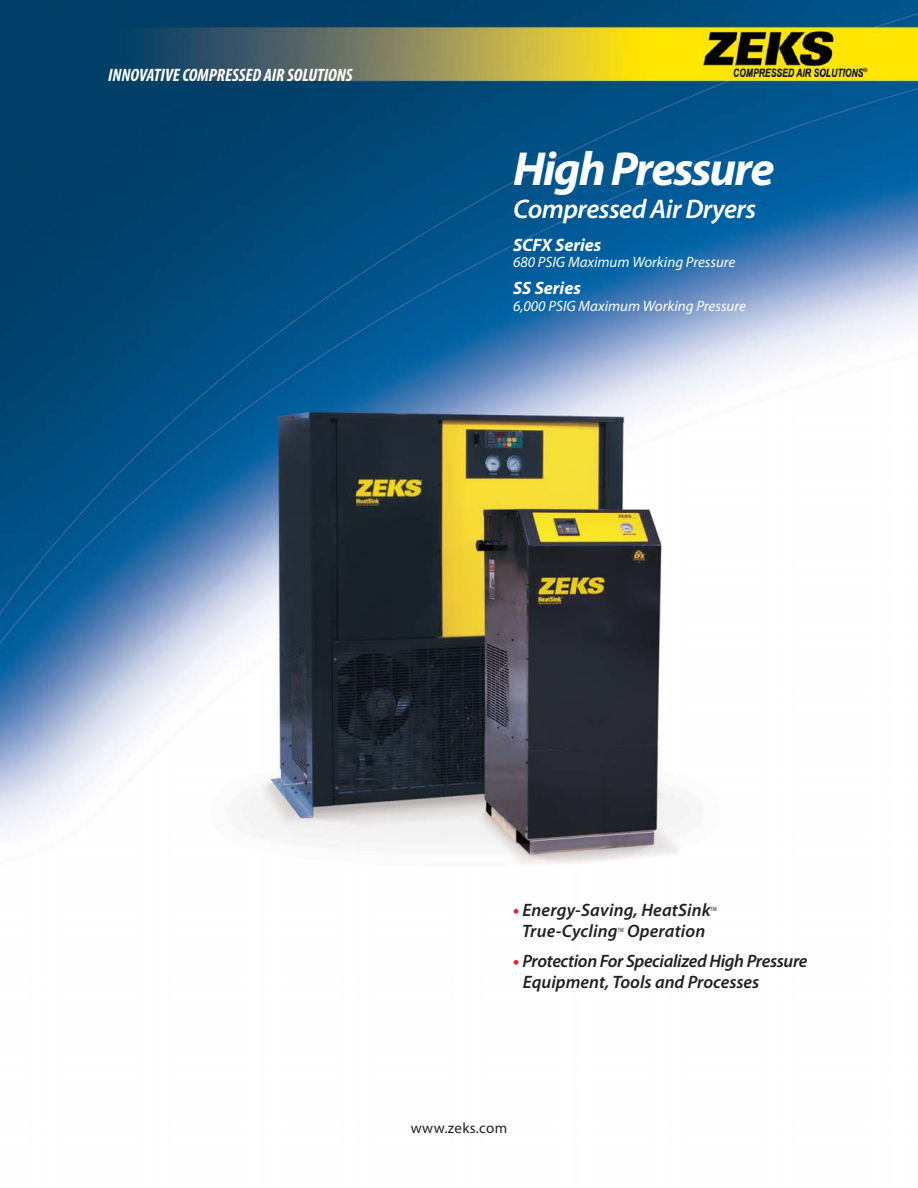
<style>
.page{position:relative;width:918px;height:1188px;background:#fff}
.page>*{position:absolute;margin:0;border:0;box-sizing:border-box;transform-origin:0 0}
.t1{font:italic 700 48px "Myriad Pro";letter-spacing:-.04em;color:#fff}
.t2{font:italic 600 27px "Myriad Pro";letter-spacing:-.02em;color:#fff}
.t3{font:italic 600 18px/21px "Myriad Pro";letter-spacing:-.02em;color:#231f20}
.t4{font:italic 600 18px "Myriad Pro";color:#231f20}
.t5{font:italic 700 condensed 18px "Myriad Pro";color:#fff}
.t6{font:italic 700 18px "Myriad Pro";color:#fff}
.t7{font:italic 15px "Myriad Pro";color:#fff}
.t8{font:15px "Myriad Pro";letter-spacing:.02em;color:#231f20}
.t9{font:13.5px "Myriad Pro";color:#231f20}
.t10{font:condensed 6.15px "Myriad Pro";color:#231f20}
.s1{font-weight:700;font-style:normal;color:#ed1c24}
</style>
<div class="page">
<img style="left:0;top:0;width:918px;height:864px">
<img style="left:704px;top:30px;width:158px;height:46px">
<p class="t5" style="left:108px;top:68px;width:246px">INNOVATIVE COMPRESSED AIR SOLUTIONS</p>
<p class="t9" style="left:863px;top:67px;width:7px">®</p>
<h1 class="t1" style="left:513px;top:150px;width:263px">High Pressure</h1>
<h2 class="t2" style="left:513px;top:198px;width:245px">Compressed Air Dryers</h2>
<p class="t6" style="left:513px;top:238px;width:90px">SCFX Series</p>
<p class="t7" style="left:513px;top:257px;width:224px">680 PSIG Maximum Working Pressure</p>
<p class="t6" style="left:513px;top:281px;width:69px">SS Series</p>
<p class="t7" style="left:513px;top:300px;width:234px">6,000 PSIG Maximum Working Pressure</p>
<p class="t4" style="left:513px;top:903px;width:199px"><span class="s1">•</span> Energy-Saving, HeatSink</p>
<p class="t10" style="left:711px;top:907px;width:7px">TM</p>
<p class="t4" style="left:522px;top:924px;width:97px">True-Cycling</p>
<p class="t10" style="left:618px;top:928px;width:7px">TM</p>
<p class="t4" style="left:627px;top:924px;width:80px">Operation</p>
<p class="t3" style="left:523px;top:952px;width:286px;text-indent:-10px"><span class="s1">•</span> Protection For Specialized High Pressure<br>Equipment, Tools and Processes</p>
<p class="t8" style="left:411px;top:1123px;width:98px">www.zeks.com</p>
</div>
